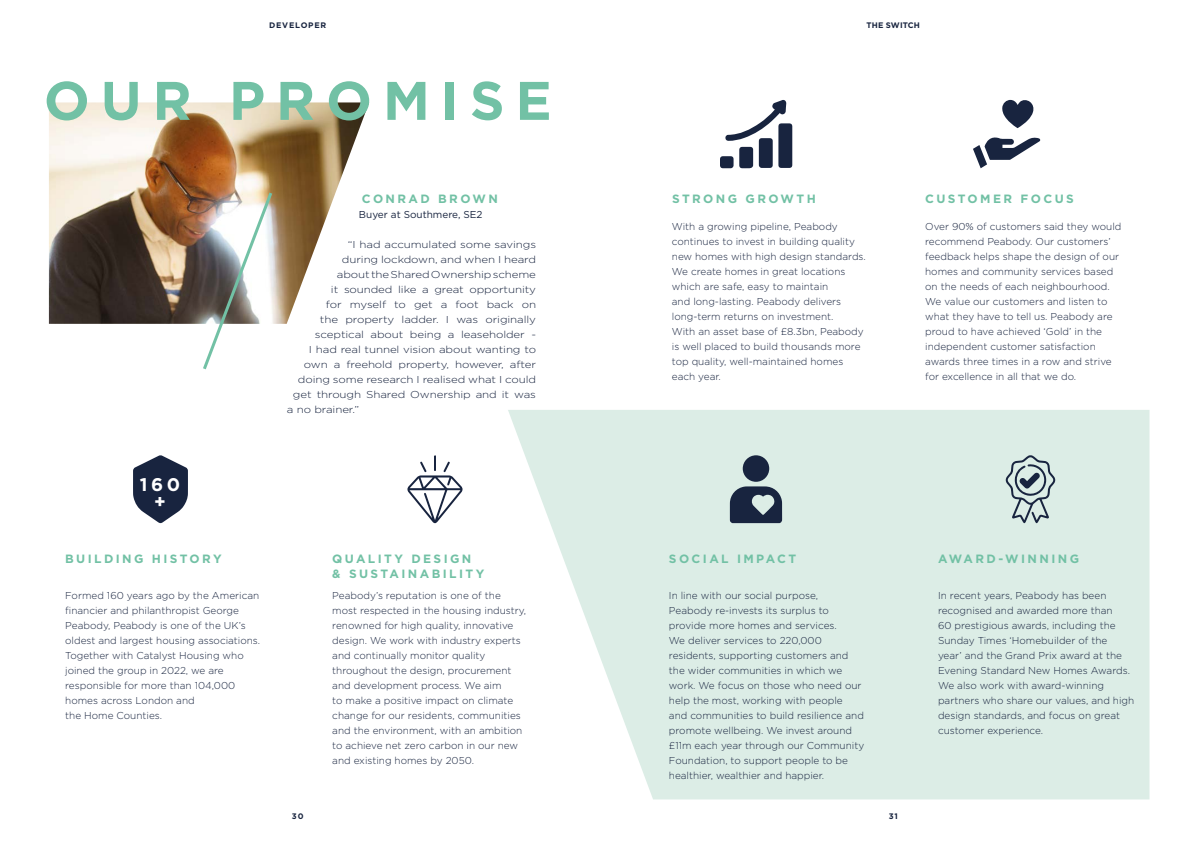
<style>
.page{position:relative;width:1191px;height:842px;background:#fff}
.page>*{position:absolute;margin:0;border:0;box-sizing:border-box;transform-origin:0 0}
.t1{font:700 54.2px "Gotham";letter-spacing:.2em;color:#72c1a5}
.t2{font:700 18.3px/17px "Gotham";color:#fff;text-align:center}
.t3{font:700 12px "Gotham";letter-spacing:.2em;color:#72c1a5}
.t4{font:300 10px/15px "Gotham";color:#18243f}
.t5{font:300 10px "Gotham";color:#18243f;scale:1.15 1}
.t6{font:10px "Gotham";color:#18243f}
.t7{font:700 8px "Gotham";letter-spacing:.1em;color:#18243f}
.t8{font:700 8px "Gotham";letter-spacing:.01em;color:#18243f}
</style>
<div class="page">
<svg style="left:508px;top:410px;width:641px;height:389px;background:#dfefe8"></svg>
<svg style="left:407px;top:455px;width:56px;height:68px"></svg>
<svg style="left:973px;top:137px;width:67px;height:31px"></svg>
<svg style="left:1002px;top:99px;width:32px;height:29px"></svg>
<svg style="left:1005px;top:455px;width:50px;height:68px;background:#acbbbd"></svg>
<svg style="left:720px;top:100px;width:72px;height:68px"></svg>
<svg style="left:730px;top:486px;width:52px;height:37px;background:#465366"></svg>
<div style="left:742px;top:455px;width:27px;height:27px;background:#18243f;border-radius:50%"></div>
<img style="left:49px;top:102px;width:320px;height:222px">
<img style="left:200px;top:189px;width:75px;height:181px">
<svg style="left:133px;top:455px;width:55px;height:68px"></svg>
<p class="t7" style="left:269px;top:20px;width:59px">DEVELOPER</p>
<h1 class="t1" style="left:44px;top:65px;width:509px">OUR PROMISE</h1>
<h2 class="t2" style="left:140px;top:475px;width:42px">160 +</h2>
<p class="t3" style="left:362px;top:191px;width:137px">CONRAD BROWN</p>
<p class="t6" style="left:359px;top:208px;width:125px">Buyer at Southmere, SE2</p>
<p class="t5" style="left:348px;top:238px;width:165px">“I had accumulated some savings</p>
<p class="t5" style="left:342px;top:253px;width:170px">during lockdown, and when I heard</p>
<p class="t5" style="left:337px;top:268px;width:175px">about the Shared Ownership scheme</p>
<p class="t5" style="left:331px;top:283px;width:180px">it sounded like a great opportunity</p>
<p class="t5" style="left:326px;top:298px;width:184px">for myself to get a foot back on</p>
<p class="t5" style="left:320px;top:313px;width:189px">the property ladder. I was originally</p>
<p class="t5" style="left:315px;top:328px;width:194px">sceptical about being a leaseholder -</p>
<p class="t5" style="left:309px;top:343px;width:199px">I had real tunnel vision about wanting to</p>
<p class="t5" style="left:304px;top:358px;width:203px">own a freehold property, however, after</p>
<p class="t5" style="left:298px;top:373px;width:208px">doing some research I realised what I could</p>
<p class="t5" style="left:293px;top:388px;width:213px">get through Shared Ownership and it was</p>
<p class="t5" style="left:287px;top:403px;width:64px">a no brainer.”</p>
<p class="t8" style="left:866px;top:20px;width:55px">THE SWITCH</p>
<p class="t3" style="left:672px;top:191px;width:145px">STRONG GROWTH</p>
<p class="t3" style="left:925px;top:191px;width:150px">CUSTOMER FOCUS</p>
<p class="t4" style="left:672px;top:219px;width:195px">With a growing pipeline, Peabody continues to invest in building quality new homes with high design standards.<br>We create homes in great locations which are safe, easy to maintain<br>and long-lasting. Peabody delivers long-term returns on investment.<br>With an asset base of £8.3bn, Peabody is well placed to build thousands more top quality, well-maintained homes each year.</p>
<p class="t4" style="left:925px;top:219px;width:198px">Over 90% of customers said they would recommend Peabody. Our customers’ feedback helps shape the design of our homes and community services based on the needs of each neighbourhood.<br>We value our customers and listen to what they have to tell us. Peabody are proud to have achieved ‘Gold’ in the independent customer satisfaction awards three times in a row and strive for excellence in all that we do.</p>
<p class="t3" style="left:65px;top:551px;width:158px">BUILDING HISTORY</p>
<p class="t3" style="left:332px;top:551px;width:141px">QUALITY DESIGN</p>
<p class="t3" style="left:669px;top:551px;width:129px">SOCIAL IMPACT</p>
<p class="t3" style="left:332px;top:566px;width:153px">&amp; SUSTAINABILITY</p>
<p class="t4" style="left:65px;top:587px;width:196px">Formed 160 years ago by the American financier and philanthropist George<br>Peabody, Peabody is one of the UK’s oldest and largest housing associations.<br>Together with Catalyst Housing who joined the group in 2022, we are responsible for more than 104,000 homes across London and<br>the Home Counties.</p>
<p class="t4" style="left:332px;top:587px;width:195px">Peabody’s reputation is one of the most respected in the housing industry, renowned for high quality, innovative design. We work with industry experts and continually monitor quality throughout the design, procurement and development process. We aim<br>to make a positive impact on climate change for our residents, communities and the environment, with an ambition to achieve net zero carbon in our new and existing homes by 2050.</p>
<p class="t4" style="left:669px;top:587px;width:197px">In line with our social purpose, Peabody re-invests its surplus to provide more homes and services.<br>We deliver services to 220,000 residents, supporting customers and the wider communities in which we work. We focus on those who need our help the most, working with people<br>and communities to build resilience and promote wellbeing. We invest around £11m each year through our Community Foundation, to support people to be healthier, wealthier and happier.</p>
<p class="t7" style="left:292px;top:811px;width:13px">30</p>
<p class="t7" style="left:888px;top:811px;width:11px">31</p>
<p class="t3" style="left:938px;top:551px;width:142px">AWARD-WINNING</p>
<p class="t4" style="left:938px;top:587px;width:198px">In recent years, Peabody has been recognised and awarded more than<br>60 prestigious awards, including the Sunday Times ‘Homebuilder of the<br>year’ and the Grand Prix award at the Evening Standard New Homes Awards.<br>We also work with award-winning partners who share our values, and high design standards, and focus on great customer experience.</p>
</div>
